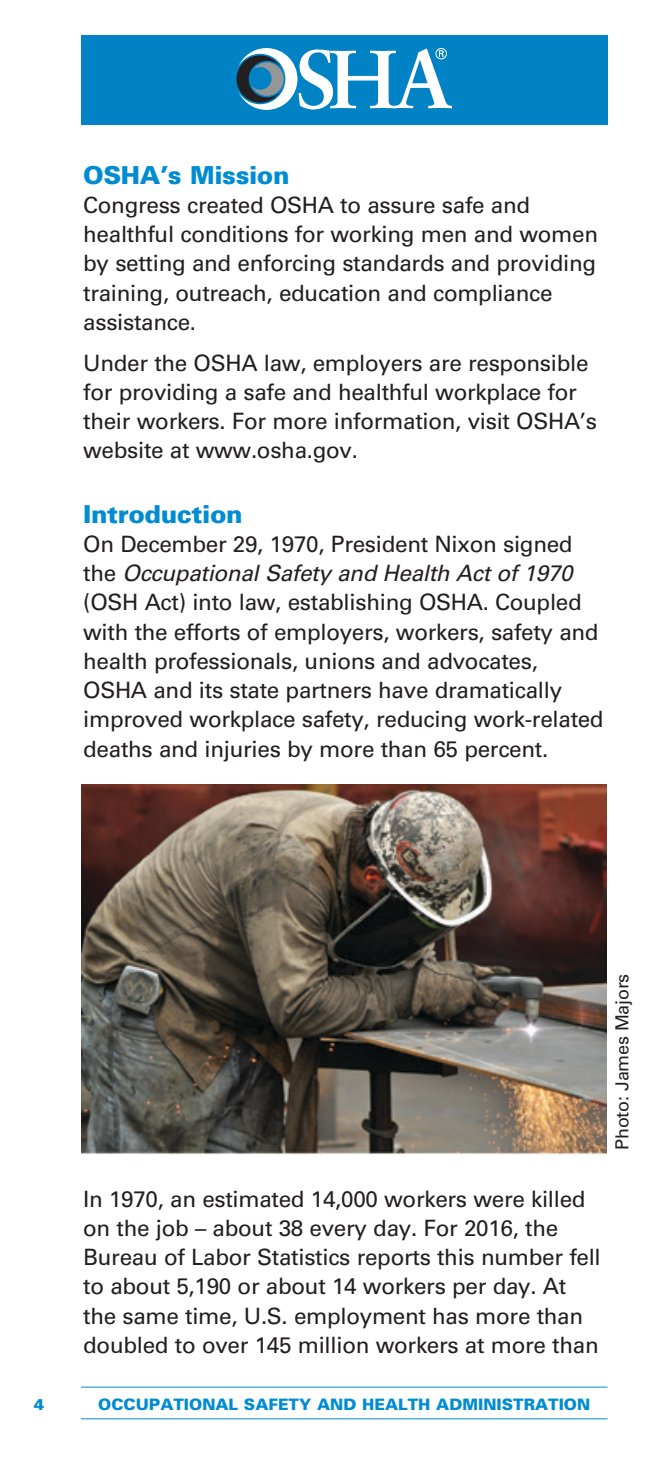
<style>
.page{position:relative;width:648px;height:1458px;background:#fff}
.page>*{position:absolute;margin:0;border:0;box-sizing:border-box;transform-origin:0 0}
.Heading{font:900 24.75px "Univers";letter-spacing:-.015em;color:#008cd2}
.TEXT_10_13_UNIVERS{font:22.5px/29.2px "Univers";letter-spacing:-.015em;color:#231f20}
.t1{font:18px "Univers";letter-spacing:-.015em;color:#231f20}
.t2{font:900 15.75px "Univers";color:#008cd2}
.s1{font-style:italic}
</style>
<div class="page">
<div style="left:81px;top:35px;width:527px;height:90px;background:#0082c4"></div>
<hr style="left:81px;top:1387px;width:527px;height:1px;background:#008cd2">
<hr style="left:81px;top:1418px;width:527px;height:1px;background:#008cd2">
<svg style="left:237px;top:48px;width:215px;height:62px"></svg>
<img style="left:81px;top:784px;width:525px;height:371px">
<h1 class="Heading" style="left:83px;top:159px;width:208px">OSHA’s Mission</h1>
<p class="TEXT_10_13_UNIVERS" style="left:83px;top:190px;width:516px">Congress created OSHA to assure safe and healthful conditions for working men and women by setting and enforcing standards and providing training, outreach, education and compliance assistance.</p>
<p class="TEXT_10_13_UNIVERS" style="left:83px;top:348px;width:515px">Under the OSHA law, employers are responsible for providing a safe and healthful workplace for their workers. For more information, visit OSHA’s website at www.osha.gov.</p>
<h1 class="Heading" style="left:83px;top:498px;width:161px">Introduction</h1>
<p class="TEXT_10_13_UNIVERS" style="left:83px;top:529px;width:522px">On December 29, 1970, President Nixon signed the <span class="s1">Occupational Safety and Health Act of 1970 </span>(OSH Act) into law, establishing OSHA. Coupled with the efforts of employers, workers, safety and health professionals, unions and advocates, OSHA and its state partners have dramatically improved workplace safety, reducing work-related deaths and injuries by more than 65 percent.</p>
<p class="t1" style="left:611px;top:1150px;width:178px;rotate:-90deg">Photo: James Majors</p>
<p class="TEXT_10_13_UNIVERS" style="left:83px;top:1184px;width:519px">In 1970, an estimated 14,000 workers were killed on the job – about 38 every day. For 2016, the Bureau of Labor Statistics reports this number fell to about 5,190 or about 14 workers per day. At the same time, U.S. employment has more than doubled to over 145 million workers at more than</p>
<p class="t2" style="left:34px;top:1394px;width:12px">4</p>
<p class="t2" style="left:98px;top:1394px;width:493px">OCCUPATIONAL SAFETY AND HEALTH ADMINISTRATION</p>
</div>
